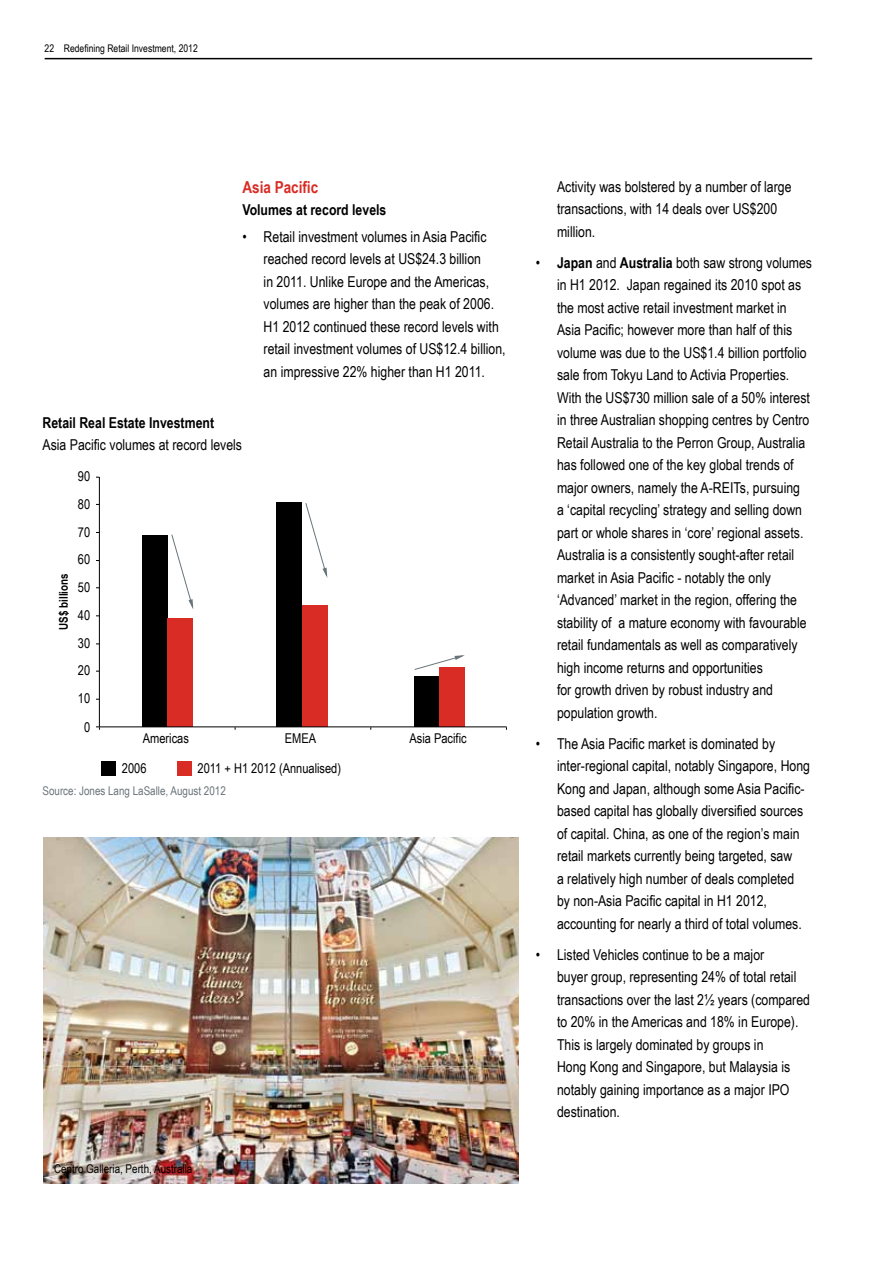
<style>
.page{position:relative;width:893px;height:1263px;background:#fff}
.page>*{position:absolute;margin:0;border:0;box-sizing:border-box;transform-origin:0 0}
.t1{font:700 16.5px "Arial Narrow";color:#d82c25}
.t2{font:15px/22.5px "Arial Narrow";color:#000}
.t3{font:700 15px "Arial Narrow";color:#000}
.t4{font:13.5px/28.7px "Arial Narrow";color:#000;text-align:center}
.t5{font:12px "Arial Narrow";color:#69747a}
.t6{font:12px "Arial Narrow";color:#000}
.t7{font:700 12px "Arial Narrow";color:#000}
.t8{font:10.5px "Arial Narrow";color:#000}
.s1{font-weight:700}
</style>
<div class="page">
<img style="left:43px;top:838px;width:475px;height:345px">
<div style="left:177px;top:761px;width:15px;height:15px;background:#d82c25"></div>
<div style="left:101px;top:761px;width:15px;height:15px;background:#000"></div>
<div style="left:414px;top:676px;width:26px;height:51px;background:#000"></div>
<div style="left:440px;top:668px;width:25px;height:59px;background:#d82c25"></div>
<div style="left:277px;top:503px;width:25px;height:224px;background:#000"></div>
<div style="left:302px;top:605px;width:26px;height:122px;background:#d82c25"></div>
<div style="left:142px;top:535px;width:26px;height:192px;background:#000"></div>
<div style="left:167px;top:618px;width:26px;height:109px;background:#d82c25"></div>
<hr style="left:99px;top:477px;width:1px;height:250px;background:#000">
<hr style="left:99px;top:726px;width:408px;height:1px;background:#000">
<svg style="left:96px;top:726px;width:4px;height:4px"></svg>
<svg style="left:171px;top:534px;width:22px;height:75px"></svg>
<svg style="left:305px;top:503px;width:22px;height:74px"></svg>
<svg style="left:414px;top:655px;width:51px;height:15px"></svg>
<hr style="left:45px;top:58px;width:767px;height:1px;background:#000">
<p class="t8" style="left:45px;top:41px;width:155px">22 Redefining Retail Investment, 2012</p>
<p class="t1" style="left:242px;top:174px;width:77px">Asia Pacific</p>
<p class="t3" style="left:242px;top:198px;width:146px">Volumes at record levels</p>
<p class="t2" style="left:264px;top:225px;width:244px;text-indent:-21px">• Retail investment volumes in Asia Pacific reached record levels at US$24.3 billion<br>in 2011. Unlike Europe and the Americas, volumes are higher than the peak of 2006.<br>H1 2012 continued these record levels with retail investment volumes of US$12.4 billion, an impressive 22% higher than H1 2011.</p>
<p class="t3" style="left:43px;top:411px;width:173px">Retail Real Estate Investment</p>
<p class="t2" style="left:43px;top:433px;width:201px">Asia Pacific volumes at record levels</p>
<p class="t4" style="left:78px;top:461px;width:14px">90</p>
<p class="t4" style="left:78px;top:489px;width:14px">80</p>
<p class="t4" style="left:78px;top:517px;width:14px">70</p>
<p class="t7" style="left:55px;top:630px;width:58px;rotate:-90deg">US$ billions</p>
<p class="t4" style="left:78px;top:545px;width:14px">60</p>
<p class="t4" style="left:78px;top:572px;width:14px">50</p>
<p class="t4" style="left:78px;top:600px;width:14px">40</p>
<p class="t4" style="left:78px;top:628px;width:14px">30</p>
<p class="t4" style="left:78px;top:656px;width:14px">20</p>
<p class="t4" style="left:78px;top:683px;width:14px">10<br>0</p>
<p class="t4" style="left:143px;top:723px;width:48px">Americas</p>
<p class="t4" style="left:285px;top:723px;width:33px">EMEA</p>
<p class="t4" style="left:409px;top:723px;width:59px">Asia Pacific</p>
<p class="t4" style="left:122px;top:753px;width:26px">2006</p>
<p class="t4" style="left:198px;top:753px;width:145px">2011 + H1 2012 (Annualised)</p>
<p class="t5" style="left:43px;top:782px;width:185px">Source: Jones Lang LaSalle, August 2012</p>
<p class="t6" style="left:54px;top:1159px;width:140px">Centro Galleria, Perth, Australia</p>
<p class="t2" style="left:557px;top:175px;width:236px">Activity was bolstered by a number of large transactions, with 14 deals over US$200 million.</p>
<p class="t2" style="left:557px;top:251px;width:257px;text-indent:-21px">• <span class="s1">Japan</span> and <span class="s1">Australia</span> both saw strong volumes in H1 2012. Japan regained its 2010 spot as the most active retail investment market in Asia Pacific; however more than half of this volume was due to the US$1.4 billion portfolio sale from Tokyu Land to Activia Properties.<br>With the US$730 million sale of a 50% interest in three Australian shopping centres by Centro Retail Australia to the Perron Group, Australia has followed one of the key global trends of major owners, namely the A-REITs, pursuing<br>a ‘capital recycling’ strategy and selling down part or whole shares in ‘core’ regional assets.<br>Australia is a consistently sought-after retail market in Asia Pacific - notably the only ‘Advanced’ market in the region, offering the stability of a mature economy with favourable retail fundamentals as well as comparatively high income returns and opportunities<br>for growth driven by robust industry and population growth.</p>
<p class="t2" style="left:557px;top:732px;width:254px;text-indent:-21px">• The Asia Pacific market is dominated by inter-regional capital, notably Singapore, Hong Kong and Japan, although some Asia Pacific&shy;based capital has globally diversified sources of capital. China, as one of the region’s main retail markets currently being targeted, saw<br>a relatively high number of deals completed by non-Asia Pacific capital in H1 2012, accounting for nearly a third of total volumes.</p>
<p class="t2" style="left:557px;top:943px;width:254px;text-indent:-21px">• Listed Vehicles continue to be a major<br>buyer group, representing 24% of total retail transactions over the last 2½ years (compared to 20% in the Americas and 18% in Europe).<br>This is largely dominated by groups in<br>Hong Kong and Singapore, but Malaysia is notably gaining importance as a major IPO destination.</p>
</div>
